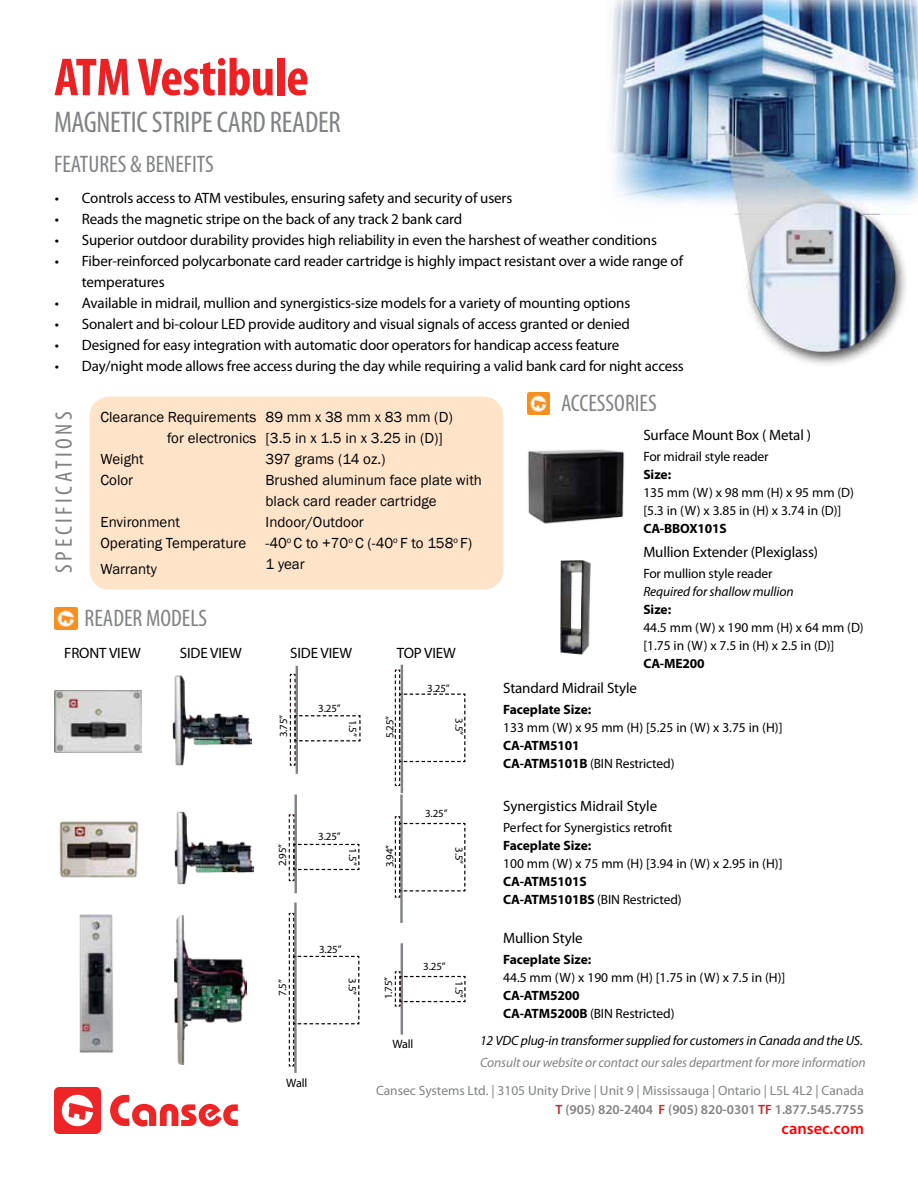
<style>
.page{position:relative;width:918px;height:1188px;background:#fff}
.page>*{position:absolute;margin:0;border:0;box-sizing:border-box;transform-origin:0 0}
.t1{font:700 condensed 54px "Myriad Pro";letter-spacing:-.01em;color:#ed2124}
.t2{font:condensed 30px "Myriad Pro";letter-spacing:-.01em;color:#808285}
.t3{font:condensed 24px "Myriad Pro";color:#808285}
.t4{font:condensed 24px "Myriad Pro";letter-spacing:.145em;color:#808285}
.t5{font:600 16.5px "Myriad Pro";color:#f00}
.t6{font:15px/21px "Myriad Pro";letter-spacing:-.01em;color:#000}
.t7{font:15px/21px "Franklin Gothic";color:#000}
.t8{font:13.5px/18px "Myriad Pro";color:#000}
.t9{font:700 13.5px/18px "Myriad Pro";letter-spacing:-.01em;color:#000}
.t10{font:13.5px/19.5px "Myriad Pro";color:#808285;text-align:right}
.t11{font:italic 13.5px "Myriad Pro";letter-spacing:-.01em;color:#000}
.t12{font:italic 13.5px "Myriad Pro";letter-spacing:-.01em;color:#808285}
.t13{font:12.15px "Myriad Pro";letter-spacing:-.01em;color:#000}
.t14{font:10.95px "Myriad Pro";letter-spacing:-.01em;color:#000}
.s1{font-weight:400}
.s2{font-weight:600;color:#d2232a}
.s3{font-weight:600}
</style>
<div class="page">
<img style="left:55px;top:607px;width:22px;height:23px">
<img style="left:611px;top:0;width:307px;height:365px">
<div style="left:90px;top:397px;width:413px;height:193px;background:#ffe4ca;border-radius:20px"></div>
<img style="left:527px;top:393px;width:23px;height:22px">
<img style="left:561px;top:560px;width:29px;height:94px">
<img style="left:55px;top:691px;width:86px;height:61px">
<img style="left:59px;top:821px;width:80px;height:57px">
<img style="left:79px;top:914px;width:35px;height:139px">
<img style="left:528px;top:449px;width:97px;height:75px">
<hr style="left:296px;top:666px;width:2px;height:108px;background:#808285">
<svg style="left:289px;top:673px;width:72px;height:93px"></svg>
<hr style="left:294px;top:903px;width:3px;height:170px;background:#808285">
<svg style="left:288px;top:912px;width:72px;height:155px"></svg>
<img style="left:172px;top:675px;width:79px;height:91px">
<img style="left:174px;top:915px;width:73px;height:150px">
<hr style="left:401px;top:943px;width:2px;height:92px;background:#808285">
<svg style="left:394px;top:971px;width:72px;height:36px"></svg>
<hr style="left:401px;top:665px;width:2px;height:128px;background:#808285">
<svg style="left:394px;top:669px;width:72px;height:118px"></svg>
<hr style="left:295px;top:794px;width:2px;height:99px;background:#808285">
<svg style="left:288px;top:814px;width:72px;height:68px"></svg>
<hr style="left:400px;top:794px;width:3px;height:129px;background:#808285">
<svg style="left:394px;top:816px;width:72px;height:82px"></svg>
<img style="left:174px;top:811px;width:79px;height:74px">
<svg style="left:54px;top:1087px;width:47px;height:47px"></svg>
<svg style="left:110px;top:1095px;width:128px;height:32px"></svg>
<h1 class="t1" style="left:54px;top:43px;width:256px">ATM Vestibule</h1>
<h2 class="t2" style="left:54px;top:104px;width:288px">MAGNETIC STRIPE CARD READER</h2>
<h3 class="t3" style="left:54px;top:150px;width:161px">FEATURES &amp; BENEFITS</h3>
<p class="t6" style="left:55px;top:187px;width:459px">• Controls access to ATM vestibules, ensuring safety and security of users</p>
<p class="t6" style="left:55px;top:208px;width:409px">• Reads the magnetic stripe on the back of any track 2 bank card</p>
<p class="t6" style="left:55px;top:229px;width:604px">• Superior outdoor durability provides high reliability in even the harshest of weather conditions</p>
<p class="t6" style="left:82px;top:250px;width:603px;text-indent:-27px">• Fiber-reinforced polycarbonate card reader cartridge is highly impact resistant over a wide range of temperatures</p>
<p class="t6" style="left:55px;top:292px;width:577px">• Available in midrail, mullion and synergistics-size models for a variety of mounting options</p>
<p class="t6" style="left:55px;top:313px;width:577px">• Sonalert and bi-colour LED provide auditory and visual signals of access granted or denied</p>
<p class="t6" style="left:55px;top:334px;width:566px">• Designed for easy integration with automatic door operators for handicap access feature</p>
<p class="t6" style="left:55px;top:355px;width:631px">• Day/night mode allows free access during the day while requiring a valid bank card for night access</p>
<p class="t7" style="left:101px;top:407px;width:157px">Clearance Requirements</p>
<p class="t7" style="left:167px;top:428px;width:91px">for electronics</p>
<p class="t7" style="left:101px;top:449px;width:45px">Weight</p>
<p class="t7" style="left:101px;top:470px;width:34px">Color</p>
<p class="t7" style="left:101px;top:512px;width:147px">Environment<br>Operating Temperature</p>
<p class="t7" style="left:101px;top:559px;width:58px">Warranty</p>
<h3 class="t3" style="left:561px;top:389px;width:97px">ACCESSORIES</h3>
<p class="t7" style="left:266px;top:407px;width:218px">89 mm x 38 mm x 83 mm (D) [3.5 in x 1.5 in x 3.25 in (D)]<br>397 grams (14 oz.)<br>Brushed aluminum face plate with black card reader cartridge<br>Indoor/Outdoor<br>-40<sup>o</sup> C to +70<sup>o</sup> C (-40<sup>o</sup> F to 158<sup>o</sup> F)<br>1 year</p>
<h3 class="t4" style="left:49px;top:573px;width:163px;rotate:-90deg">SPECIFICATIONS</h3>
<p class="t6" style="left:643px;top:425px;width:169px">Surface Mount Box ( Metal )</p>
<p class="t8" style="left:643px;top:448px;width:127px">For midrail style reader</p>
<p class="t9" style="left:643px;top:465px;width:29px">Size:</p>
<p class="t8" style="left:643px;top:484px;width:212px">135 mm (W) x 98 mm (H) x 95 mm (D) [5.3 in (W) x 3.85 in (H) x 3.74 in (D)]</p>
<p class="t9" style="left:643px;top:519px;width:85px">CA-BBOX101S</p>
<p class="t6" style="left:643px;top:541px;width:176px">Mullion Extender (Plexiglass)</p>
<p class="t8" style="left:643px;top:564px;width:131px">For mullion style reader</p>
<p class="t11" style="left:643px;top:583px;width:152px">Required for shallow mullion</p>
<p class="t9" style="left:643px;top:600px;width:29px">Size:</p>
<p class="t8" style="left:643px;top:618px;width:222px">44.5 mm (W) x 190 mm (H) x 64 mm (D) [1.75 in (W) x 7.5 in (H) x 2.5 in (D)]</p>
<p class="t9" style="left:643px;top:654px;width:63px">CA-ME200</p>
<h3 class="t3" style="left:85px;top:604px;width:124px">READER MODELS</h3>
<p class="t6" style="left:64px;top:642px;width:78px">FRONT VIEW</p>
<p class="t6" style="left:180px;top:642px;width:63px">SIDE VIEW</p>
<p class="t6" style="left:290px;top:642px;width:63px">SIDE VIEW</p>
<p class="t6" style="left:397px;top:642px;width:61px">TOP VIEW</p>
<p class="t14" style="left:318px;top:701px;width:24px">3.25”</p>
<p class="t14" style="left:277px;top:737px;width:24px;rotate:-90deg">3.75”</p>
<p class="t14" style="left:383px;top:738px;width:24px;rotate:-90deg">5.25”</p>
<p class="t14" style="left:359px;top:720px;width:19px;rotate:90deg">1.5”</p>
<p class="t14" style="left:318px;top:829px;width:24px">3.25”</p>
<p class="t14" style="left:276px;top:866px;width:24px;rotate:-90deg">2.95”</p>
<p class="t14" style="left:383px;top:867px;width:24px;rotate:-90deg">3.94”</p>
<p class="t14" style="left:360px;top:848px;width:19px;rotate:90deg">1.5”</p>
<p class="t14" style="left:427px;top:682px;width:24px">3.25”</p>
<p class="t14" style="left:466px;top:718px;width:19px;rotate:90deg">3.5”</p>
<p class="t14" style="left:425px;top:807px;width:24px">3.25”</p>
<p class="t14" style="left:466px;top:847px;width:19px;rotate:90deg">3.5”</p>
<p class="t14" style="left:319px;top:942px;width:24px">3.25”</p>
<p class="t14" style="left:276px;top:996px;width:19px;rotate:-90deg">7.5”</p>
<p class="t14" style="left:382px;top:999px;width:24px;rotate:-90deg">1.75”</p>
<p class="t14" style="left:359px;top:978px;width:19px;rotate:90deg">3.5”</p>
<p class="t14" style="left:423px;top:959px;width:24px">3.25”</p>
<p class="t14" style="left:466px;top:981px;width:19px;rotate:90deg">1.5”</p>
<p class="t13" style="left:392px;top:1036px;width:23px">Wall</p>
<p class="t6" style="left:503px;top:677px;width:135px">Standard Midrail Style</p>
<p class="t9" style="left:503px;top:700px;width:90px">Faceplate Size:</p>
<p class="t8" style="left:503px;top:718px;width:281px">133 mm (W) x 95 mm (H) [5.25 in (W) x 3.75 in (H)]</p>
<p class="t9" style="left:503px;top:736px;width:173px">CA-ATM5101<br>CA-ATM5101B <span class="s1">(BIN Restricted)</span></p>
<p class="t6" style="left:503px;top:795px;width:156px">Synergistics Midrail Style</p>
<p class="t8" style="left:503px;top:818px;width:171px">Perfect for Synergistics retrofit</p>
<p class="t9" style="left:503px;top:836px;width:90px">Faceplate Size:</p>
<p class="t8" style="left:503px;top:854px;width:281px">100 mm (W) x 75 mm (H) [3.94 in (W) x 2.95 in (H)]</p>
<p class="t9" style="left:503px;top:872px;width:180px">CA-ATM5101S<br>CA-ATM5101BS <span class="s1">(BIN Restricted)</span></p>
<p class="t6" style="left:503px;top:927px;width:81px">Mullion Style</p>
<p class="t9" style="left:503px;top:950px;width:90px">Faceplate Size:</p>
<p class="t8" style="left:503px;top:968px;width:284px">44.5 mm (W) x 190 mm (H) [1.75 in (W) x 7.5 in (H)]</p>
<p class="t9" style="left:503px;top:986px;width:173px">CA-ATM5200<br>CA-ATM5200B <span class="s1">(BIN Restricted)</span></p>
<p class="t11" style="left:480px;top:1032px;width:384px">12 VDC plug-in transformer supplied for customers in Canada and the US.</p>
<p class="t12" style="left:480px;top:1054px;width:387px">Consult our website or contact our sales department for more information</p>
<p class="t13" style="left:286px;top:1076px;width:23px">Wall</p>
<p class="t10" style="left:376px;top:1081px;width:489px">Cansec Systems Ltd. | 3105 Unity Drive | Unit 9 | Mississauga | Ontario | L5L 4L2 | Canada<br><span class="s2">T</span> <span class="s3">(905) 820-2404</span> <span class="s2">F</span> <span class="s3">(905) 820-0301</span> <span class="s2">TF</span> <span class="s3">1.877.545.7755</span></p>
<p class="t5" style="left:782px;top:1118px;width:84px">cansec.com</p>
</div>
